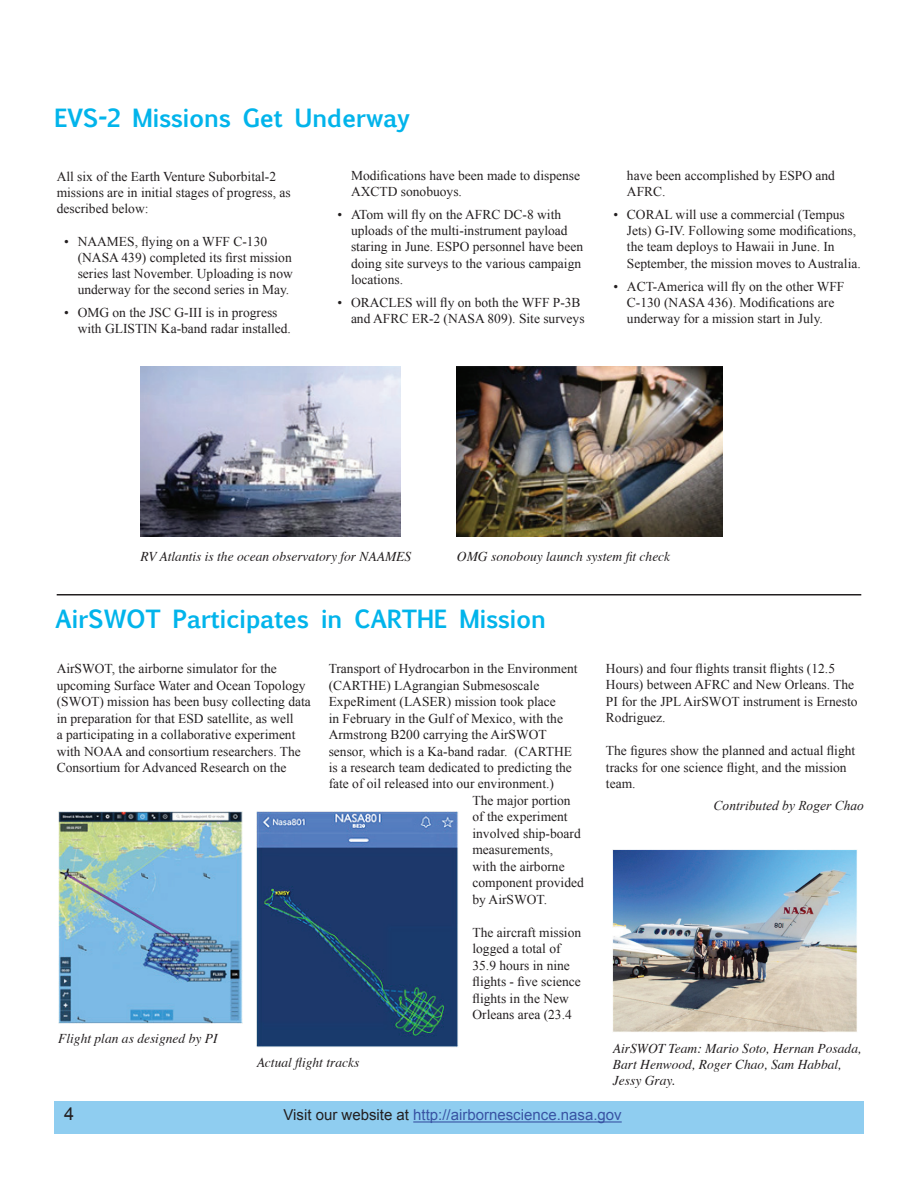
<style>
.page{position:relative;width:918px;height:1188px;background:#fff}
.page>*{position:absolute;margin:0;border:0;box-sizing:border-box;transform-origin:0 0}
.t1{font:700 24px "Euphemia UCAS";letter-spacing:-.02em;color:#02b4eb}
.t2{font:18px "Arial";color:#231f20}
.t3{font:15px "Arial";color:#3853a3}
.t4{font:13.5px/16.2px "Times New Roman";color:#231f20}
.t5{font:italic 13.5px/16.2px "Times";color:#231f20}
.t6{font:italic 13.5px "Times New Roman";color:#231f20}
.s1{color:#231f20}
</style>
<div class="page">
<div style="left:54px;top:1101px;width:810px;height:33px;background:#8fcdf0"></div>
<hr style="left:413px;top:1121px;width:209px;height:2px;background:#3853a3">
<img style="left:457px;top:366px;width:266px;height:171px">
<img style="left:140px;top:366px;width:260px;height:171px">
<hr style="left:57px;top:594px;width:804px;height:2px;background:#231f20">
<img style="left:58px;top:812px;width:185px;height:212px">
<img style="left:257px;top:812px;width:202px;height:236px">
<img style="left:613px;top:849px;width:244px;height:183px">
<h1 class="t1" style="left:54px;top:100px;width:358px">EVS-2 Missions Get Underway</h1>
<p class="t4" style="left:57px;top:168px;width:235px">All six of the Earth Venture Suborbital-2 missions are in initial stages of progress, as described below:</p>
<p class="t4" style="left:78px;top:233px;width:217px;text-indent:-14px">• NAAMES, flying on a WFF C-130 (NASA 439) completed its first mission series last November. Uploading is now underway for the second series in May.</p>
<p class="t4" style="left:78px;top:304px;width:215px;text-indent:-14px">• OMG on the JSC G-III is in progress with GLISTIN Ka-band radar installed.</p>
<p class="t4" style="left:351px;top:167px;width:231px">Modifications have been made to dispense<br>AXCTD sonobuoys.</p>
<p class="t4" style="left:351px;top:206px;width:234px;text-indent:-14px">• ATom will fly on the AFRC DC-8 with uploads of the multi-instrument payload staring in June. ESPO personnel have been doing site surveys to the various campaign locations.</p>
<p class="t4" style="left:338px;top:294px;width:249px;text-align:right">• ORACLES will fly on both the WFF P-3B and AFRC ER-2 (NASA 809). Site surveys</p>
<p class="t4" style="left:627px;top:167px;width:210px">have been accomplished by ESPO and<br>AFRC.</p>
<p class="t4" style="left:627px;top:206px;width:235px;text-indent:-14px">• CORAL will use a commercial (Tempus Jets) G-IV. Following some modifications, the team deploys to Hawaii in June. In September, the mission moves to Australia.</p>
<p class="t4" style="left:613px;top:278px;width:232px;text-align:center">• ACT-America will fly on the other WFF<br>C-130 (NASA 436). Modifications are underway for a mission start in July.</p>
<p class="t5" style="left:140px;top:548px;width:272px">RV Atlantis is the ocean observatory for NAAMES</p>
<p class="t5" style="left:457px;top:548px;width:215px">OMG sonobouy launch system fit check</p>
<h1 class="t1" style="left:55px;top:601px;width:492px">AirSWOT Participates in CARTHE Mission</h1>
<p class="t4" style="left:57px;top:660px;width:256px">AirSWOT, the airborne simulator for the upcoming Surface Water and Ocean Topology (SWOT) mission has been busy collecting data in preparation for that ESD satellite, as well<br>a participating in a collaborative experiment with NOAA and consortium researchers. The Consortium for Advanced Research on the</p>
<p class="t4" style="left:329px;top:660px;width:250px">Transport of Hydrocarbon in the Environment</p>
<p class="t4" style="left:329px;top:677px;width:212px">(CARTHE) LAgrangian Submesoscale</p>
<p class="t4" style="left:329px;top:693px;width:229px">ExpeRiment (LASER) mission took place</p>
<p class="t4" style="left:329px;top:710px;width:236px">in February in the Gulf of Mexico, with the</p>
<p class="t4" style="left:329px;top:726px;width:220px">Armstrong B200 carrying the AirSWOT</p>
<p class="t4" style="left:329px;top:743px;width:245px">sensor, which is a Ka-band radar. (CARTHE</p>
<p class="t4" style="left:329px;top:759px;width:245px">is a research team dedicated to predicting the</p>
<p class="t4" style="left:329px;top:776px;width:227px">fate of oil released into our environment.)</p>
<p class="t4" style="left:472px;top:792px;width:100px">The major portion</p>
<p class="t4" style="left:472px;top:809px;width:97px">of the experiment</p>
<p class="t4" style="left:472px;top:825px;width:110px">involved ship-board</p>
<p class="t4" style="left:472px;top:842px;width:82px">measurements,</p>
<p class="t4" style="left:472px;top:858px;width:94px">with the airborne</p>
<p class="t4" style="left:472px;top:875px;width:113px">component provided</p>
<p class="t4" style="left:472px;top:891px;width:76px">by AirSWOT.</p>
<p class="t4" style="left:472px;top:924px;width:110px">The aircraft mission logged a total of<br>35.9 hours in nine flights - five science flights in the New<br>Orleans area (23.4</p>
<p class="t5" style="left:58px;top:1029px;width:161px">Flight plan as designed by PI</p>
<p class="t5" style="left:257px;top:1053px;width:104px">Actual flight tracks</p>
<p class="t4" style="left:606px;top:660px;width:253px">Hours) and four flights transit flights (12.5<br>Hours) between AFRC and New Orleans. The PI for the JPL AirSWOT instrument is Ernesto Rodriguez.</p>
<p class="t4" style="left:606px;top:742px;width:251px">The figures show the planned and actual flight tracks for one science flight, and the mission team.</p>
<p class="t6" style="left:714px;top:797px;width:152px">Contributed by Roger Chao</p>
<p class="t5" style="left:613px;top:1039px;width:250px">AirSWOT Team: Mario Soto, Hernan Posada,<br>Bart Henwood, Roger Chao, Sam Habbal,<br>Jessy Gray.</p>
<h2 class="t2" style="left:64px;top:1102px;width:12px">4</h2>
<p class="t3" style="left:284px;top:1105px;width:340px"><span class="s1">Visit our website at</span> http://airbornescience.nasa.gov</p>
</div>
